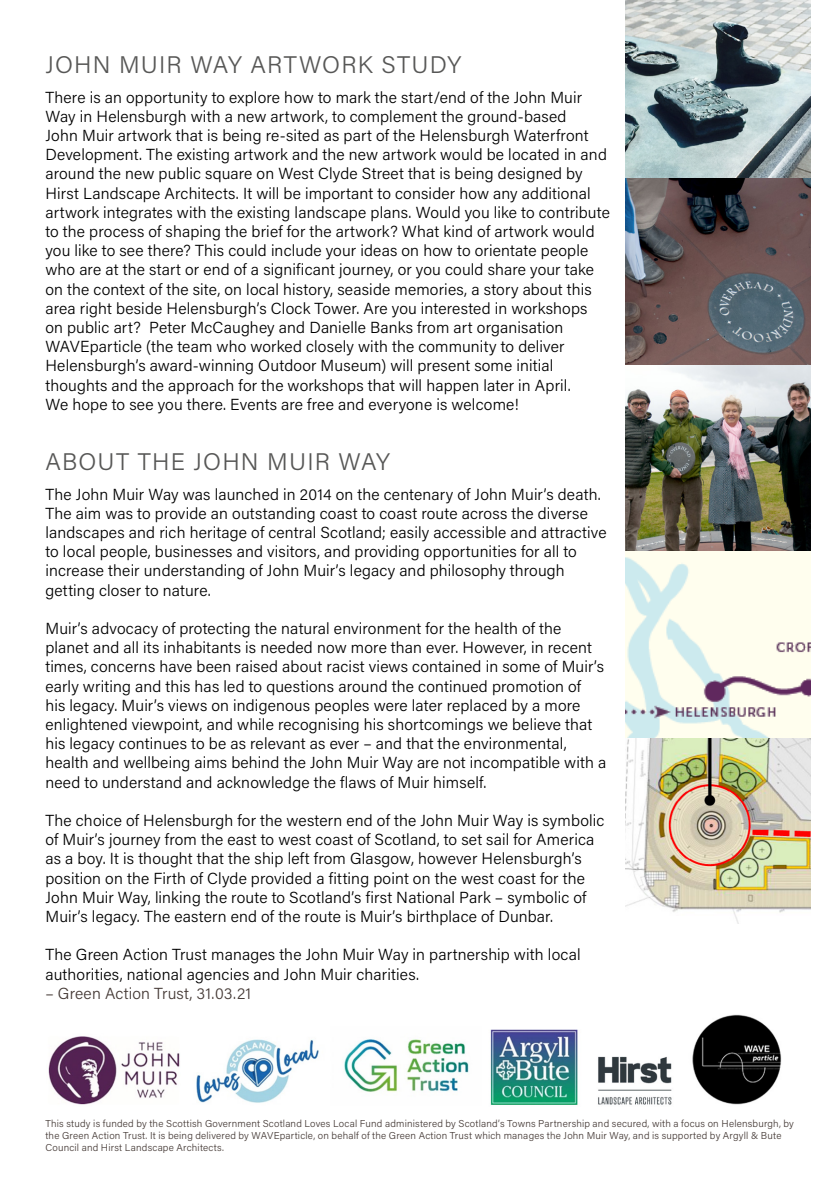
<style>
.page{position:relative;width:840px;height:1191px;background:#fff}
.page>*{position:absolute;margin:0;border:0;box-sizing:border-box;transform-origin:0 0}
.t1{font:24px "Acumin Variable Concept";letter-spacing:.045em;color:#575756}
.t2{font:16px/19.2px "Acumin Variable Concept";letter-spacing:.01em;color:#000}
.t3{font:16px "Acumin Variable Concept";letter-spacing:.01em;color:#453a36}
.t4{font:10px/12px "Acumin Variable Concept";letter-spacing:.02em;color:#453a36}
</style>
<div class="page">
<img style="left:48px;top:1014px;width:734px;height:91px">
<img style="left:625px;top:366px;width:184px;height:557px">
<img style="left:625px;top:0;width:184px;height:364px">
<h1 class="t1" style="left:45px;top:48px;width:417px">JOHN MUIR WAY ARTWORK STUDY</h1>
<p class="t2" style="left:45px;top:87px;width:565px">There is an opportunity to explore how to mark the start/end of the John Muir Way in Helensburgh with a new artwork, to complement the ground-based<br>John Muir artwork that is being re-sited as part of the Helensburgh Waterfront Development. The existing artwork and the new artwork would be located in and around the new public square on West Clyde Street that is being designed by Hirst Landscape Architects. It will be important to consider how any additional artwork integrates with the existing landscape plans. Would you like to contribute to the process of shaping the brief for the artwork? What kind of artwork would you like to see there? This could include your ideas on how to orientate people who are at the start or end of a significant journey, or you could share your take on the context of the site, on local history, seaside memories, a story about this area right beside Helensburgh’s Clock Tower. Are you interested in workshops<br>on public art? Peter McCaughey and Danielle Banks from art organisation WAVEparticle (the team who worked closely with the community to deliver Helensburgh’s award-winning Outdoor Museum) will present some initial thoughts and the approach for the workshops that will happen later in April.<br>We hope to see you there. Events are free and everyone is welcome!</p>
<h1 class="t1" style="left:45px;top:445px;width:346px">ABOUT THE JOHN MUIR WAY</h1>
<p class="t2" style="left:45px;top:484px;width:562px">The John Muir Way was launched in 2014 on the centenary of John Muir’s death.<br>The aim was to provide an outstanding coast to coast route across the diverse landscapes and rich heritage of central Scotland; easily accessible and attractive to local people, businesses and visitors, and providing opportunities for all to increase their understanding of John Muir’s legacy and philosophy through getting closer to nature.</p>
<p class="t2" style="left:45px;top:618px;width:562px">Muir’s advocacy of protecting the natural environment for the health of the planet and all its inhabitants is needed now more than ever. However, in recent times, concerns have been raised about racist views contained in some of Muir’s early writing and this has led to questions around the continued promotion of<br>his legacy. Muir’s views on indigenous peoples were later replaced by a more enlightened viewpoint, and while recognising his shortcomings we believe that his legacy continues to be as relevant as ever – and that the environmental, health and wellbeing aims behind the John Muir Way are not incompatible with a need to understand and acknowledge the flaws of Muir himself.</p>
<p class="t2" style="left:45px;top:810px;width:560px">The choice of Helensburgh for the western end of the John Muir Way is symbolic of Muir’s journey from the east to west coast of Scotland, to set sail for America as a boy. It is thought that the ship left from Glasgow, however Helensburgh’s position on the Firth of Clyde provided a fitting point on the west coast for the John Muir Way, linking the route to Scotland’s first National Park – symbolic of Muir’s legacy. The eastern end of the route is Muir’s birthplace of Dunbar.</p>
<p class="t2" style="left:45px;top:944px;width:536px">The Green Action Trust manages the John Muir Way in partnership with local authorities, national agencies and John Muir charities.</p>
<p class="t3" style="left:45px;top:982px;width:207px">– Green Action Trust, 31.03.21</p>
<p class="t4" style="left:45px;top:1116px;width:749px">This study is funded by the Scottish Government Scotland Loves Local Fund administered by Scotland’s Towns Partnership and secured, with a focus on Helensburgh, by the Green Action Trust. It is being delivered by WAVEparticle, on behalf of the Green Action Trust which manages the John Muir Way, and is supported by Argyll &amp; Bute<br>Council and Hirst Landscape Architects.</p>
</div>
